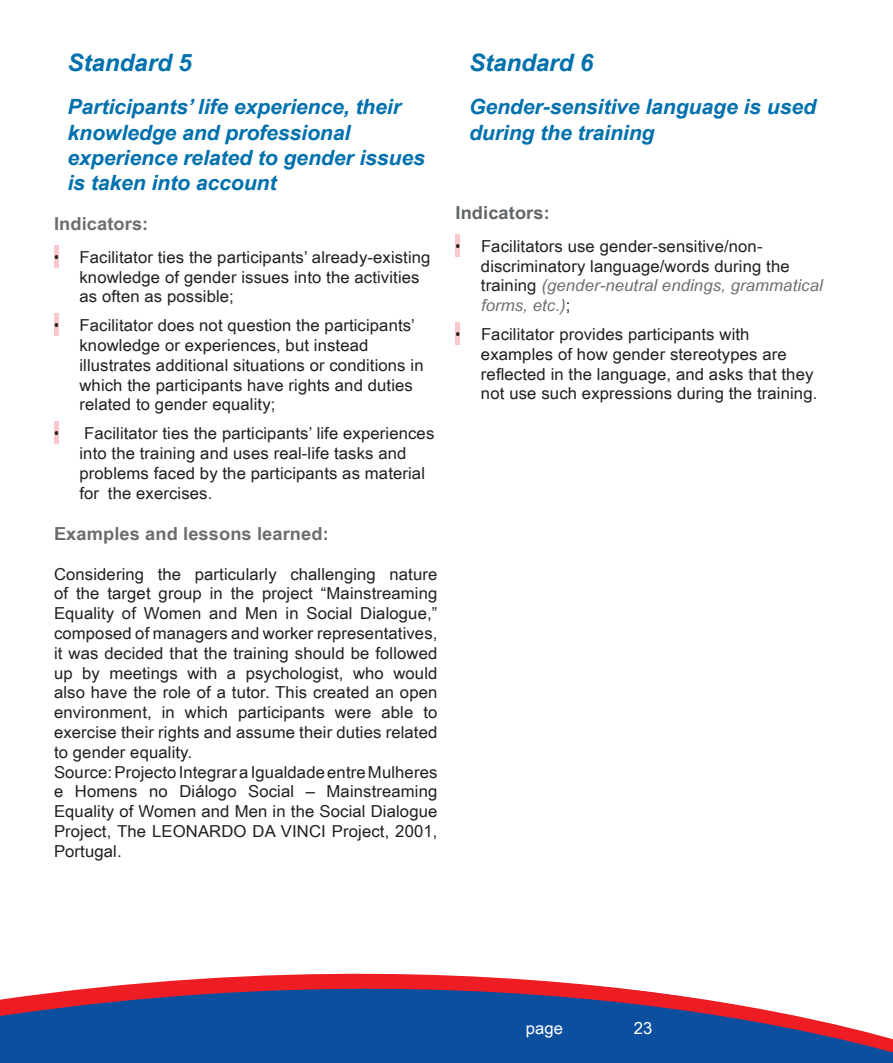
<style>
.page{position:relative;width:893px;height:1063px;background:#fff}
.page>*{position:absolute;margin:0;border:0;box-sizing:border-box;transform-origin:0 0}
.t1{font:italic 700 24px "Arial Narrow";letter-spacing:-.005em;color:#0171ad;scale:1.24 1}
.t2{font:italic 700 21px/25.2px "Arial Narrow";letter-spacing:-.005em;color:#0171ad;scale:1.24 1}
.t3{font:700 18px "Arial Narrow";letter-spacing:.005em;color:#6c6d70;scale:1.24 1}
.t4{font:700 18px "Arial Narrow";letter-spacing:.005em;color:#626669;scale:1.24 1}
.t5{font:16.5px/19.8px "Arial Narrow";letter-spacing:.005em;color:#231f20;scale:1.24 1}
.t6{font:16.5px "Arial Narrow";letter-spacing:.005em;color:#fff;scale:1.24 1}
.t7{font:16.5px "Arial Narrow";letter-spacing:.005em;color:#231f20}
.s1{font-style:italic;color:#6c6d70}
</style>
<div class="page">
<svg style="left:0;top:973px;width:893px;height:90px"></svg>
<div style="left:54px;top:245px;width:5px;height:23px;background:#f9c8cd"></div>
<div style="left:54px;top:313px;width:5px;height:23px;background:#f9c8cd"></div>
<div style="left:54px;top:421px;width:5px;height:23px;background:#f9c8cd"></div>
<div style="left:455px;top:234px;width:5px;height:23px;background:#f9c8cd"></div>
<div style="left:455px;top:322px;width:5px;height:23px;background:#f9c8cd"></div>
<h1 class="t1" style="left:68px;top:45px;width:102px">Standard 5</h1>
<p class="t2" style="left:68px;top:93px;width:290px">Participants’ life experience, their knowledge and professional experience related to gender issues is taken into account</p>
<p class="t3" style="left:54px;top:210px;width:78px">Indicators:</p>
<p class="t5" style="left:80px;top:246px;width:285px">Facilitator ties the participants’ already-existing knowledge of gender issues into the activities as often as possible;</p>
<p class="t5" style="left:79px;top:315px;width:279px">Facilitator does not question the participants’ knowledge or experiences, but instead illustrates additional situations or conditions in which the participants have rights and duties related to gender equality;</p>
<p class="t5" style="left:79px;top:423px;width:288px">Facilitator ties the participants’ life experiences into the training and uses real-life tasks and problems faced by the participants as material for the exercises.</p>
<p class="t3" style="left:54px;top:520px;width:223px">Examples and lessons learned:</p>
<p class="t5" style="left:54px;top:563px;width:311px">Considering the particularly challenging nature of the target group in the project “Mainstreaming Equality of Women and Men in Social Dialogue,” composed of managers and worker representatives, it was decided that the training should be followed up by meetings with a psychologist, who would also have the role of a tutor. This created an open environment, in which participants were able to exercise their rights and assume their duties related to gender equality.<br>Source: Projecto Integrar a Igualdade entre Mulheres e Homens no Diálogo Social – Mainstreaming Equality of Women and Men in the Social Dialogue Project, The LEONARDO DA VINCI Project, 2001, Portugal.</p>
<p class="t7" style="left:54px;top:245px;width:6px">•</p>
<p class="t7" style="left:54px;top:313px;width:6px">•</p>
<p class="t7" style="left:54px;top:421px;width:6px">•</p>
<h1 class="t1" style="left:469px;top:45px;width:102px">Standard 6</h1>
<p class="t2" style="left:469px;top:93px;width:281px">Gender-sensitive language is used during the training</p>
<p class="t4" style="left:455px;top:199px;width:78px">Indicators:</p>
<p class="t5" style="left:481px;top:236px;width:277px">Facilitators use gender-sensitive/non&shy;discriminatory language/words during the training <span class="s1">(gender-neutral endings, grammatical forms, etc.)</span>;</p>
<p class="t5" style="left:481px;top:324px;width:273px">Facilitator provides participants with examples of how gender stereotypes are reflected in the language, and asks that they not use such expressions during the training.</p>
<p class="t7" style="left:455px;top:234px;width:6px">•</p>
<p class="t7" style="left:455px;top:322px;width:6px">•</p>
<p class="t6" style="left:526px;top:1016px;width:32px">page</p>
<p class="t6" style="left:634px;top:1016px;width:17px">23</p>
</div>
